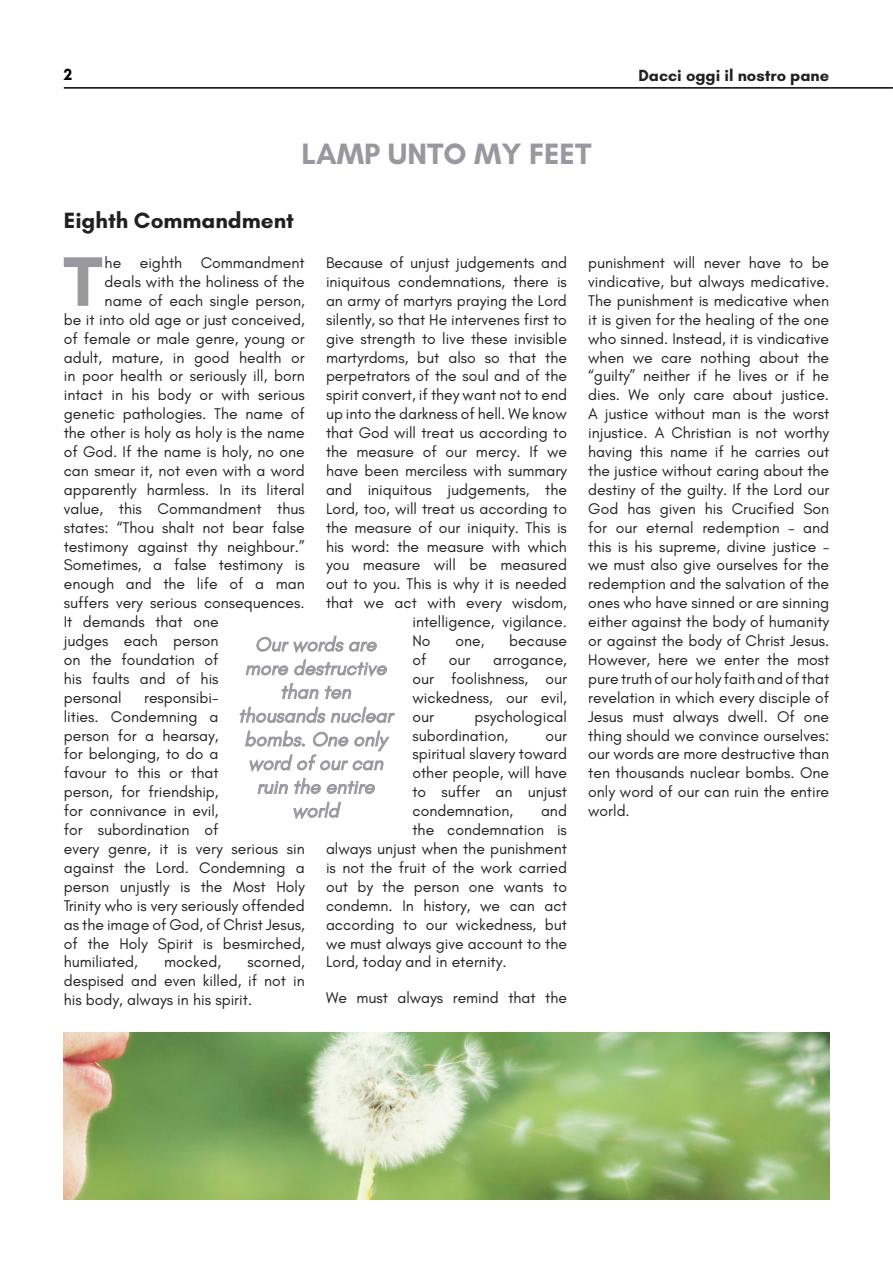
<style>
.page{position:relative;width:893px;height:1263px;background:#fff}
.page>*{position:absolute;margin:0;border:0;box-sizing:border-box;transform-origin:0 0}
.t1{font:700 71.4px "Glacial Indifference";color:#9a989f}
.t2{font:700 30px "Glacial Indifference";color:#9a989f}
.t3{font:700 22.5px "Glacial Indifference";color:#221f20}
.t4{font:italic 19.8px/23.7px "Glacial Indifference";color:#9a989f;text-align:center}
.t5{font:700 16.5px "Glacial Indifference";color:#221f20}
.t6{font:700 16.5px "Glacial Indifference";color:#000}
.t7{font:15.75px/18.9px "Glacial Indifference";color:#221f20;text-align:justify}
</style>
<div class="page">
<hr style="left:64px;top:87px;width:829px;height:2px;background:#000">
<img style="left:64px;top:1033px;width:765px;height:166px">
<svg style="left:245px;top:635px;width:142px;height:64px"></svg>
<svg style="left:239px;top:707px;width:156px;height:113px"></svg>
<p class="t6" style="left:64px;top:65px;width:10px">2</p>
<h2 class="t2" style="left:301px;top:135px;width:291px">LAMP UNTO MY FEET</h2>
<p class="t5" style="left:638px;top:65px;width:192px">Dacci oggi il nostro pane</p>
<h3 class="t3" style="left:64px;top:206px;width:232px">Eighth Commandment</h3>
<h1 class="t1" style="left:63px;top:237px;width:41px">T</h1>
<p class="t7" style="left:105px;top:253px;width:202px">he eighth Commandment</p>
<p class="t7" style="left:326px;top:253px;width:242px">Because of unjust judgements and</p>
<p class="t7" style="left:326px;top:272px;width:242px">iniquitous condemnations, there is</p>
<p class="t7" style="left:326px;top:291px;width:242px">an army of martyrs praying the Lord</p>
<p class="t7" style="left:326px;top:310px;width:242px">silently, so that He intervenes first to</p>
<p class="t7" style="left:326px;top:329px;width:242px">give strength to live these invisible</p>
<p class="t7" style="left:326px;top:348px;width:242px">martyrdoms, but also so that the</p>
<p class="t7" style="left:326px;top:367px;width:242px">perpetrators of the soul and of the</p>
<p class="t7" style="left:326px;top:386px;width:242px">spirit convert, if they want not to end</p>
<p class="t7" style="left:326px;top:405px;width:242px">up into the darkness of hell. We know</p>
<p class="t7" style="left:326px;top:424px;width:242px">that God will treat us according to</p>
<p class="t7" style="left:326px;top:442px;width:242px">the measure of our mercy. If we</p>
<p class="t7" style="left:326px;top:461px;width:242px">have been merciless with summary</p>
<p class="t7" style="left:326px;top:480px;width:242px">and iniquitous judgements, the</p>
<p class="t7" style="left:326px;top:499px;width:242px">Lord, too, will treat us according to</p>
<p class="t7" style="left:326px;top:518px;width:242px">the measure of our iniquity. This is</p>
<p class="t7" style="left:326px;top:537px;width:242px">his word: the measure with which</p>
<p class="t7" style="left:326px;top:556px;width:242px">you measure will be measured</p>
<p class="t7" style="left:326px;top:575px;width:242px">out to you. This is why it is needed</p>
<p class="t7" style="left:326px;top:594px;width:242px">that we act with every wisdom,</p>
<p class="t7" style="left:412px;top:613px;width:156px">intelligence, vigilance.</p>
<p class="t7" style="left:412px;top:631px;width:20px">No</p>
<p class="t7" style="left:455px;top:631px;width:30px">one,</p>
<p class="t7" style="left:509px;top:631px;width:59px">because</p>
<p class="t7" style="left:412px;top:650px;width:16px">of</p>
<p class="t7" style="left:449px;top:650px;width:23px">our</p>
<p class="t7" style="left:105px;top:272px;width:202px">deals with the holiness of the</p>
<p class="t7" style="left:105px;top:291px;width:202px">name of each single person,</p>
<p class="t7" style="left:64px;top:310px;width:242px">be it into old age or just conceived,</p>
<p class="t7" style="left:64px;top:329px;width:242px">of female or male genre, young or</p>
<p class="t7" style="left:64px;top:348px;width:242px">adult, mature, in good health or</p>
<p class="t7" style="left:64px;top:367px;width:242px">in poor health or seriously ill, born</p>
<p class="t7" style="left:64px;top:386px;width:242px">intact in his body or with serious</p>
<p class="t7" style="left:64px;top:405px;width:242px">genetic pathologies. The name of</p>
<p class="t7" style="left:64px;top:424px;width:242px">the other is holy as holy is the name</p>
<p class="t7" style="left:64px;top:442px;width:242px">of God. If the name is holy, no one</p>
<p class="t7" style="left:64px;top:461px;width:242px">can smear it, not even with a word</p>
<p class="t7" style="left:64px;top:480px;width:242px">apparently harmless. In its literal</p>
<p class="t7" style="left:64px;top:499px;width:242px">value, this Commandment thus</p>
<p class="t7" style="left:64px;top:518px;width:242px">states: “Thou shalt not bear false</p>
<p class="t7" style="left:64px;top:537px;width:242px">testimony against thy neighbour.”</p>
<p class="t7" style="left:64px;top:556px;width:242px">Sometimes, a false testimony is</p>
<p class="t7" style="left:64px;top:575px;width:242px">enough and the life of a man</p>
<p class="t7" style="left:64px;top:594px;width:242px">suffers very serious consequences.</p>
<p class="t7" style="left:64px;top:613px;width:156px">It demands that one</p>
<p class="t7" style="left:64px;top:631px;width:156px">judges each person</p>
<p class="t7" style="left:64px;top:650px;width:156px">on the foundation of</p>
<p class="t7" style="left:64px;top:669px;width:156px">his faults and of his</p>
<p class="t7" style="left:64px;top:688px;width:59px">personal</p>
<p class="t4" style="left:238px;top:633px;width:156px">Our words are more destructive than ten thousands nuclear bombs. One only word of our can ruin the entire world</p>
<p class="t7" style="left:412px;top:650px;width:156px;text-indent:81px">arrogance, our foolishness, our wickedness, our evil, our</p>
<p class="t7" style="left:64px;top:688px;width:242px;text-align:left;text-indent:80px">responsibi-<br>lities. Condemning a<br>person for a hearsay,<br>for belonging, to do a<br>favour to this or that<br>person, for friendship,<br>for connivance in evil,<br>for subordination of<br>every genre, it is very serious sin against the Lord. Condemning a person unjustly is the Most Holy<br>Trinity who is very seriously offended as the image of God, of Christ Jesus, of the Holy Spirit is besmirched, humiliated,</p>
<p class="t7" style="left:412px;top:707px;width:156px;text-indent:62px">psychological subordination,</p>
<p class="t7" style="left:412px;top:726px;width:156px;text-indent:133px">our spiritual slavery toward other people, will have to suffer an unjust condemnation,</p>
<p class="t7" style="left:541px;top:802px;width:27px">and</p>
<p class="t7" style="left:412px;top:820px;width:156px">the condemnation is</p>
<p class="t7" style="left:326px;top:839px;width:242px">always unjust when the punishment</p>
<p class="t7" style="left:326px;top:858px;width:242px">is not the fruit of the work carried</p>
<p class="t7" style="left:326px;top:877px;width:242px">out by the person one wants to</p>
<p class="t7" style="left:326px;top:896px;width:242px">condemn. In history, we can act</p>
<p class="t7" style="left:326px;top:915px;width:242px">according to our wickedness, but</p>
<p class="t7" style="left:326px;top:934px;width:242px">we must always give account to the</p>
<p class="t7" style="left:326px;top:953px;width:182px">Lord, today and in eternity.</p>
<p class="t7" style="left:326px;top:989px;width:242px">We must always remind that the</p>
<p class="t7" style="left:64px;top:953px;width:242px;text-indent:184px">scorned, despised and even killed, if not in his body, always in his spirit.</p>
<p class="t7" style="left:164px;top:953px;width:58px">mocked,</p>
<p class="t7" style="left:588px;top:253px;width:242px">punishment will never have to be vindicative, but always medicative.<br>The punishment is medicative when it is given for the healing of the one who sinned. Instead, it is vindicative when we care nothing about the “guilty” neither if he lives or if he dies. We only care about justice.<br>A justice without man is the worst injustice. A Christian is not worthy having this name if he carries out the justice without caring about the destiny of the guilty. If the Lord our God has given his Crucified Son for our eternal redemption – and this is his supreme, divine justice – we must also give ourselves for the redemption and the salvation of the ones who have sinned or are sinning either against the body of humanity or against the body of Christ Jesus.<br>However, here we enter the most pure truth of our holy faith and of that revelation in which every disciple of Jesus must always dwell. Of one thing should we convince ourselves: our words are more destructive than ten thousands nuclear bombs. One only word of our can ruin the entire world.</p>
</div>
